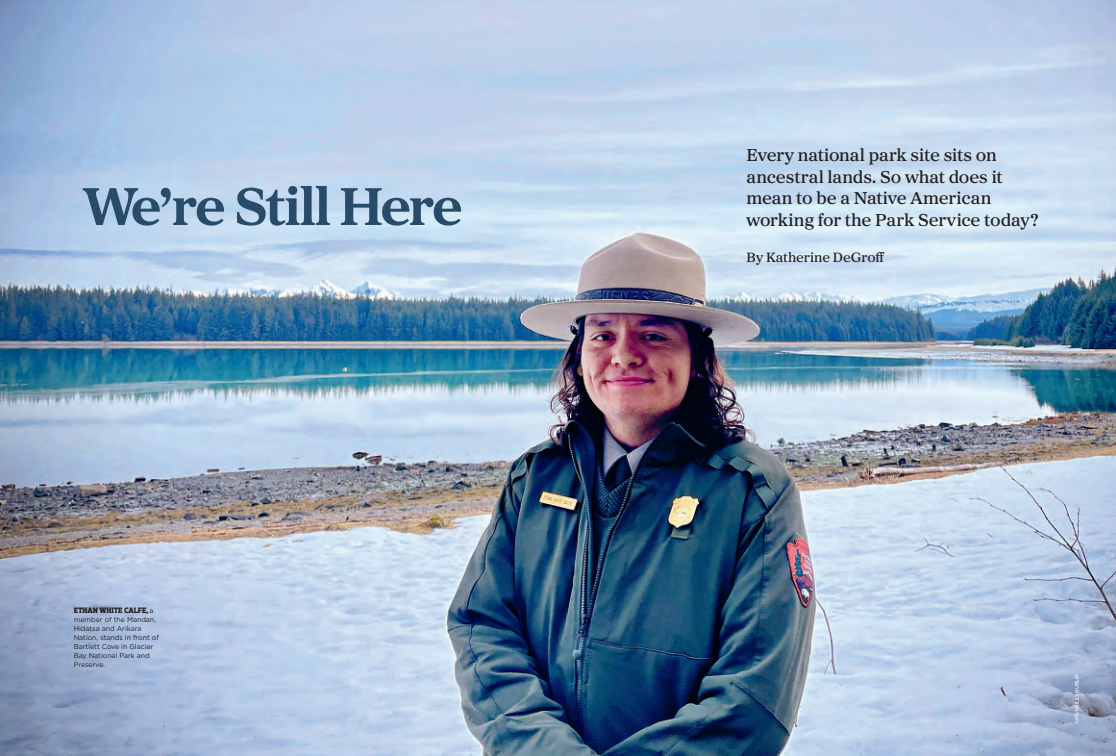
<style>
.page{position:relative;width:1116px;height:756px;background:#fff}
.page>*{position:absolute;margin:0;border:0;box-sizing:border-box;transform-origin:0 0}
._1__body_copy{font:700 55.3px "Proxima Sera";letter-spacing:-.035em;color:#284b69}
._1__body_copy-2{font:500 18px/21.6px "Proxima Sera";letter-spacing:-.005em;color:#231f20}
._1__body_copy-3{font:500 14px "Proxima Sera";color:#231f20}
._4__CAPTION{font:700 8px "Dobra Slab";letter-spacing:-.01em;color:#231f20}
._4__CAPTION-2{font:7px/9px "Gotham";letter-spacing:-.005em;color:#231f20}
._6_PHOTO_CREDIT_STYL{font:5px "Univers";letter-spacing:-.005em;color:#fff}
.s1{font-family:"Gotham";font-weight:400;font-size:7px}
</style>
<div class="page">
<img style="left:0;top:0;width:1116px;height:756px">
<p class="_1__body_copy" style="left:84px;top:162px;width:380px">We’re Still Here</p>
<p class="_4__CAPTION" style="left:74px;top:605px;width:81px">ETHAN WHITE CALFE, <span class="s1">a</span></p>
<p class="_4__CAPTION-2" style="left:74px;top:615px;width:87px">member of the Mandan,<br>Hidatsa and Arikara<br>Nation, stands in front of<br>Bartlett Cove in Glacier<br>Bay National Park and<br>Preserve.</p>
<p class="_1__body_copy-2" style="left:746px;top:144px;width:294px">Every national park site sits on ancestral lands. So what does it mean to be a Native American working for the Park Service today?</p>
<p class="_1__body_copy-3" style="left:746px;top:246px;width:139px">By Katherine DeGroff</p>
<p class="_6_PHOTO_CREDIT_STYL" style="left:1074px;top:723px;width:51px;rotate:-90deg">NPS/HAILEY BURLEY</p>
</div>
